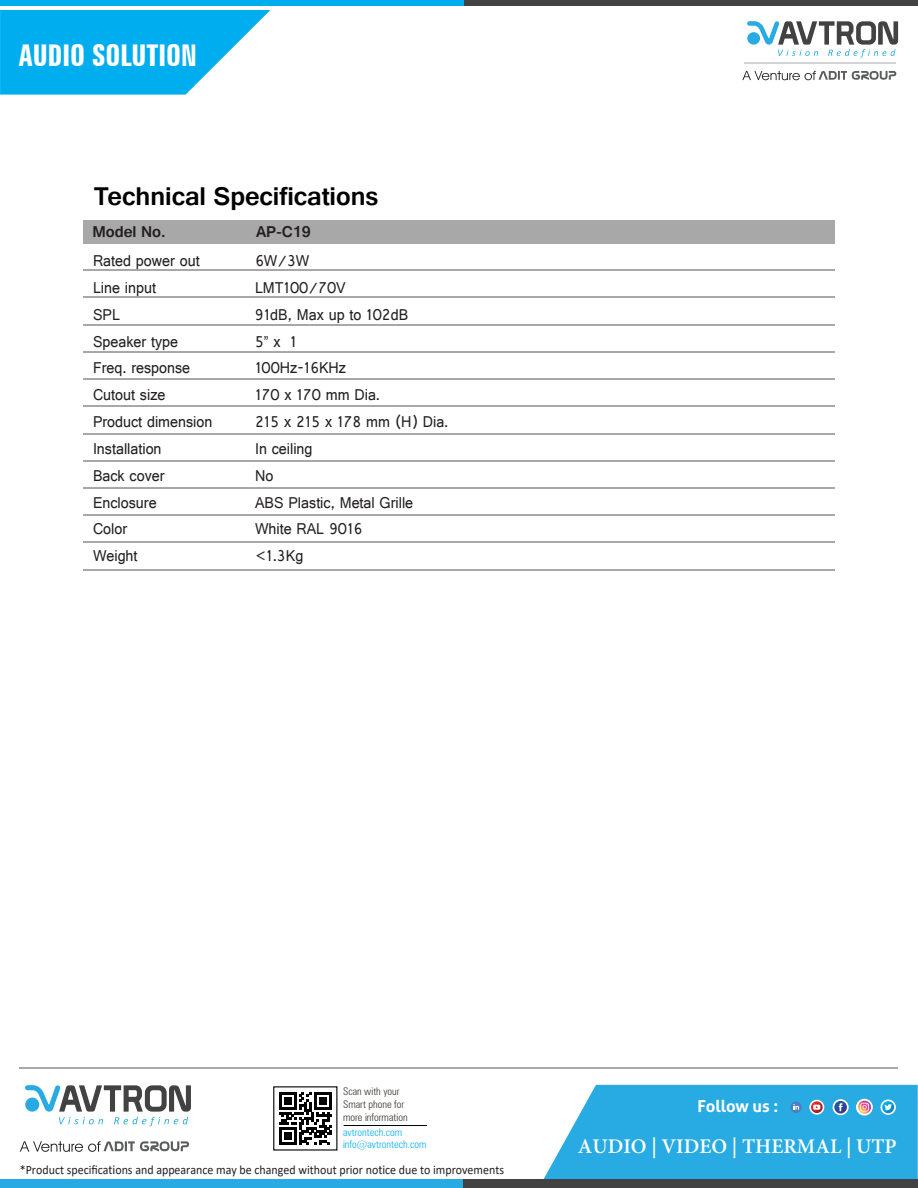
<style>
.page{position:relative;width:918px;height:1188px;background:#fff}
.page>*{position:absolute;margin:0;border:0;box-sizing:border-box;transform-origin:0 0}
.t1{font:700 extra-condensed 30px "Zurich BT";color:#fff}
.t2{font:700 27px "Gautami";color:#000}
.t3{font:600 20.85px "Minion Pro";color:#fff}
.t4{font:700 16.65px "Aller";color:#fff}
.t5{font:16.5px "Gautami";color:#231f20;scale:.94 1}
.t6{font:700 16.5px "Gautami";color:#231f20}
.t7{font:12.75px "Calibri";color:#231f20;scale:.94 1}
.t8{font:300 condensed 10.5px/12.6px "Zurich BT";color:#393431}
.t9{font:300 condensed 10.5px/12.6px "Zurich BT";color:#00aeef}
.s1{font-family:"Myriad Pro"}
</style>
<div class="page">
<div style="left:83px;top:220px;width:752px;height:23px;background:#a9a8a9"></div>
<hr style="left:83px;top:270px;width:752px;height:1px;background:#a9a8a9">
<hr style="left:83px;top:297px;width:752px;height:1px;background:#a9a8a9">
<hr style="left:83px;top:324px;width:752px;height:1px;background:#a9a8a9">
<hr style="left:83px;top:351px;width:752px;height:1px;background:#a9a8a9">
<hr style="left:83px;top:378px;width:752px;height:2px;background:#a9a8a9">
<hr style="left:83px;top:406px;width:752px;height:1px;background:#a9a8a9">
<hr style="left:83px;top:433px;width:752px;height:1px;background:#a9a8a9">
<hr style="left:83px;top:460px;width:752px;height:1px;background:#a9a8a9">
<hr style="left:83px;top:515px;width:752px;height:1px;background:#a9a8a9">
<hr style="left:83px;top:542px;width:752px;height:1px;background:#a9a8a9">
<hr style="left:83px;top:569px;width:752px;height:1px;background:#a9a8a9">
<hr style="left:83px;top:487px;width:752px;height:2px;background:#a9a8a9">
<div style="left:0;top:1179px;width:905px;height:9px;background:#27abe2"></div>
<div style="left:463px;top:1179px;width:455px;height:9px;background:#424243"></div>
<svg style="left:20px;top:1141px;width:169px;height:11px"></svg>
<svg style="left:25px;top:1085px;width:166px;height:41px"></svg>
<div style="left:0;top:0;width:918px;height:5px;background:#00aeef"></div>
<div style="left:464px;top:0;width:454px;height:5px;background:#424243"></div>
<hr style="left:744px;top:62px;width:152px;height:2px;background:#d3d4d3">
<svg style="left:742px;top:71px;width:154px;height:9px"></svg>
<svg style="left:747px;top:21px;width:151px;height:37px"></svg>
<svg style="left:0;top:10px;width:270px;height:85px;background:#27baf1"></svg>
<svg style="left:279px;top:1092px;width:53px;height:53px"></svg>
<hr style="left:344px;top:1125px;width:83px;height:1px;background:#000">
<svg style="left:544px;top:1085px;width:374px;height:94px;background:#39b0e3"></svg>
<hr style="left:19px;top:1067px;width:879px;height:2px;background:#a9a8a9">
<h1 class="t1" style="left:19px;top:38px;width:179px">AUDIO SOLUTION</h1>
<h2 class="t2" style="left:94px;top:180px;width:286px">Technical Specifications</h2>
<p class="t6" style="left:92px;top:222px;width:75px">Model No.</p>
<p class="t5" style="left:93px;top:251px;width:115px">Rated power out</p>
<p class="t5" style="left:255px;top:251px;width:59px">6W/3W</p>
<p class="t5" style="left:93px;top:278px;width:69px">Line input</p>
<p class="t5" style="left:255px;top:278px;width:98px">LMT100/70V</p>
<p class="t5" style="left:93px;top:305px;width:30px">SPL</p>
<p class="t5" style="left:255px;top:305px;width:165px">91dB, Max up to 102dB</p>
<p class="t5" style="left:93px;top:331px;width:92px">Speaker type</p>
<p class="t5" style="left:255px;top:331px;width:46px">5” x 1</p>
<p class="t5" style="left:93px;top:358px;width:105px">Freq. response</p>
<p class="t5" style="left:255px;top:358px;width:98px">100Hz-16KHz</p>
<p class="t5" style="left:93px;top:385px;width:79px">Cutout size</p>
<p class="t5" style="left:255px;top:385px;width:135px">170 x 170 mm Dia.</p>
<p class="t5" style="left:93px;top:412px;width:129px">Product dimension</p>
<p class="t5" style="left:255px;top:412px;width:207px">215 x 215 x 178 mm (H) Dia.</p>
<p class="t5" style="left:93px;top:439px;width:74px">Installation</p>
<p class="t5" style="left:255px;top:439px;width:63px">In ceiling</p>
<p class="t5" style="left:93px;top:465px;width:78px">Back cover</p>
<p class="t5" style="left:255px;top:465px;width:21px">No</p>
<p class="t5" style="left:93px;top:492px;width:69px">Enclosure</p>
<p class="t5" style="left:255px;top:492px;width:170px">ABS Plastic, Metal Grille</p>
<p class="t5" style="left:93px;top:519px;width:38px">Color</p>
<p class="t5" style="left:255px;top:519px;width:116px">White RAL 9016</p>
<p class="t5" style="left:93px;top:546px;width:49px">Weight</p>
<p class="t5" style="left:255px;top:546px;width:53px">&lt;1.3Kg</p>
<p class="t6" style="left:256px;top:222px;width:56px">AP-C19</p>
<p class="t8" style="left:343px;top:1085px;width:66px">Scan with your<br>Smart phone for more information</p>
<p class="t9" style="left:343px;top:1125px;width:85px">avtrontech.com info@avtrontech.com</p>
<p class="t7" style="left:20px;top:1161px;width:517px">*Product specifica<span class="s1">ti</span>ons and appearance may be changed without prior no<span class="s1">ti</span>ce due to improvements</p>
<p class="t4" style="left:698px;top:1096px;width:82px">Follow us :</p>
<p class="t3" style="left:578px;top:1132px;width:320px">AUDIO | VIDEO | THERMAL | UTP</p>
</div>
